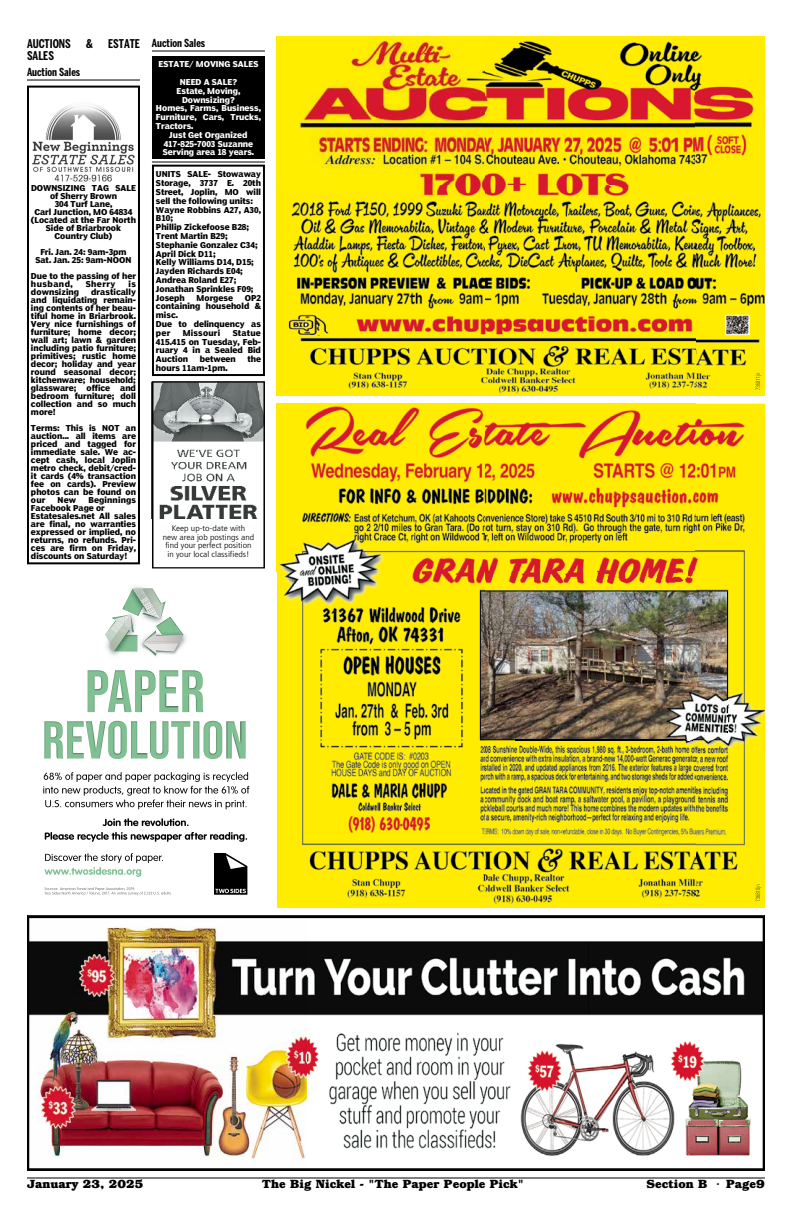
<style>
.page{position:relative;width:792px;height:1224px;background:#fff}
.page>*{position:absolute;margin:0;border:0;box-sizing:border-box;transform-origin:0 0}
.t1{font:700 12px "Bookman Std";color:#000}
.t2{font:700 12px "Benton Sans Compressed";color:#000}
.t3{font:700 11px "Benton Sans Compressed";color:#000}
.t4{font:300 condensed 8.1px/8.9px "Frutiger";color:#000;text-align:center;scale:1.17 1}
.t5{font:700 8px/8px "Poynter Agate One";color:#000}
.t6{font:700 8px/17.6px "Poynter Agate One";color:#fff;text-align:center}
.t7{font:700 8px "Poynter Agate One";letter-spacing:.025em;color:#000}
.s1{font-family:"Courier"}
</style>
<div class="page">
<hr style="left:27px;top:1178px;width:738px;height:1px;background:#000">
<img style="left:27px;top:915px;width:738px;height:256px">
<svg style="left:43px;top:772px;width:207px;height:37px"></svg>
<img style="left:182px;top:670px;width:22px;height:42px">
<img style="left:159px;top:670px;width:19px;height:42px">
<img style="left:135px;top:670px;width:21px;height:42px">
<img style="left:88px;top:670px;width:44px;height:42px">
<img style="left:193px;top:721px;width:53px;height:37px">
<img style="left:171px;top:721px;width:19px;height:37px">
<img style="left:86px;top:721px;width:82px;height:38px">
<img style="left:67px;top:721px;width:17px;height:37px">
<img style="left:44px;top:721px;width:19px;height:37px">
<svg style="left:103px;top:818px;width:86px;height:8px"></svg>
<svg style="left:45px;top:832px;width:202px;height:10px"></svg>
<img style="left:184px;top:634px;width:3px;height:10px">
<img style="left:131px;top:586px;width:22px;height:3px">
<svg style="left:105px;top:589px;width:79px;height:68px"></svg>
<svg style="left:45px;top:853px;width:118px;height:24px"></svg>
<svg style="left:44px;top:887px;width:128px;height:8px"></svg>
<svg style="left:214px;top:853px;width:33px;height:42px"></svg>
<img style="left:277px;top:404px;width:418px;height:168px">
<img style="left:695px;top:404px;width:70px;height:504px">
<img style="left:277px;top:572px;width:209px;height:336px">
<img style="left:486px;top:572px;width:210px;height:18px">
<img style="left:486px;top:740px;width:210px;height:168px">
<img style="left:756px;top:885px;width:5px;height:16px">
<img style="left:516px;top:621px;width:176px;height:118px">
<img style="left:480px;top:590px;width:248px;height:31px">
<img style="left:480px;top:620px;width:36px;height:120px">
<img style="left:692px;top:620px;width:36px;height:120px">
<img style="left:515px;top:739px;width:178px;height:1px">
<svg style="left:152px;top:381px;width:113px;height:187px"></svg>
<div style="left:152px;top:165px;width:113px;height:211px;border:2px solid #000"></div>
<div style="left:27px;top:86px;width:113px;height:478px;border:2px solid #000"></div>
<img style="left:32px;top:105px;width:103px;height:77px">
<hr style="left:27px;top:80px;width:113px;height:1px;background:#000">
<div style="left:152px;top:57px;width:113px;height:102px;background:#000"></div>
<hr style="left:152px;top:51px;width:113px;height:1px;background:#000">
<img style="left:277px;top:36px;width:488px;height:360px">
<img style="left:756px;top:373px;width:5px;height:17px">
<hr style="left:152px;top:162px;width:113px;height:1px;background:#000">
<h2 class="t3" style="left:152px;top:36px;width:55px">Auction Sales</h2>
<h1 class="t2" style="left:27px;top:36px;width:45px">AUCTIONS</h1>
<h1 class="t2" style="left:86px;top:36px;width:8px">&amp;</h1>
<h1 class="t2" style="left:108px;top:36px;width:33px">ESTATE</h1>
<h1 class="t2" style="left:27px;top:48px;width:28px">SALES</h1>
<h2 class="t3" style="left:27px;top:65px;width:55px">Auction Sales</h2>
<p class="t6" style="left:159px;top:56px;width:101px">ESTATE/ MOVING SALES<br>NEED A SALE?</p>
<p class="t6" style="left:177px;top:82px;width:65px">Estate, Moving,</p>
<p class="t6" style="left:182px;top:91px;width:54px">Downsizing?</p>
<p class="t6" style="left:156px;top:100px;width:106px">Homes, Farms, Business,</p>
<p class="t6" style="left:156px;top:109px;width:106px">Furniture, Cars, Trucks,</p>
<p class="t6" style="left:156px;top:117px;width:39px">Tractors.</p>
<p class="t6" style="left:169px;top:126px;width:80px">Just Get Organized</p>
<p class="t6" style="left:164px;top:135px;width:91px">417-825-7003 Suzanne</p>
<p class="t6" style="left:163px;top:144px;width:93px">Serving area 18 years.</p>
<p class="t5" style="left:31px;top:184px;width:106px;text-align:center">DOWNSIZING TAG SALE of Sherry Brown<br>304 Turf Lane,<br>Carl Junction, MO 64834 (Located at the Far North<br>Side of Briarbrook<br>Country Club)</p>
<p class="t5" style="left:35px;top:248px;width:98px;text-align:center">Fri. Jan. 24: 9am-3pm<br>Sat. Jan. 25: 9am-NOON</p>
<p class="t5" style="left:31px;top:272px;width:106px">Due to the passing of her husband,</p>
<p class="t5" style="left:86px;top:280px;width:31px">Sherry</p>
<p class="t5" style="left:128px;top:280px;width:9px">is</p>
<p class="t5" style="left:31px;top:288px;width:106px;text-align:justify;text-indent:60px">drastically and liquidating remain&shy;ing contents of her beau&shy;tiful home in Briarbrook.<br>Very nice furnishings of furniture; home decor; wall art; lawn &amp; garden including patio furniture; primitives; rustic home decor; holiday and year round seasonal decor; kitchenware; household; glassware;</p>
<p class="t5" style="left:31px;top:288px;width:50px">downsizing</p>
<p class="t5" style="left:31px;top:384px;width:106px;text-align:justify;text-indent:89px">and bedroom furniture; doll collection and so much more!</p>
<p class="t5" style="left:31px;top:424px;width:106px;text-align:justify">Terms: This is NOT an auction... all items are priced and tagged for immediate sale. We ac&shy;cept cash, local Joplin metro check, debit/cred&shy;it cards (4% transaction fee on cards). Preview photos can be found on our</p>
<p class="t5" style="left:87px;top:384px;width:25px">office</p>
<p class="t5" style="left:31px;top:496px;width:107px;text-indent:58px">Beginnings<br>Facebook Page or<br>Estatesales.net All sales are final, no warranties expressed or implied, no returns, no refunds. Pri&shy;ces are firm on Friday, discounts on Saturday!</p>
<p class="t5" style="left:58px;top:496px;width:20px">New</p>
<p class="t5" style="left:156px;top:170px;width:106px;line-height:8.8px">UNITS SALE- Stowaway<br>Storage, 3737 E. 20th<br>Street, Joplin, MO will sell the following units:<br>Wayne Robbins A27, A30,<br>B10;<br>Phillip Zickefoose B28;<br>Trent Martin B29;<br>Stephanie Gonzalez C34;<br>April Dick D11;<br>Kelly Williams D14, D15;<br>Jayden Richards E04;<br>Andrea Roland E27;<br>Jonathan Sprinkles F09;<br>Joseph</p>
<p class="t5" style="left:156px;top:293px;width:106px;line-height:8.8px;text-indent:89px">OP2 containing household &amp; misc.<br>Due to delinquency as per</p>
<p class="t5" style="left:197px;top:294px;width:38px">Morgese</p>
<p class="t7" style="left:183px;top:328px;width:39px">Missouri</p>
<p class="t5" style="left:156px;top:329px;width:106px;line-height:8.8px;text-align:justify;text-indent:77px">Statue 415.415 on Tuesday, Feb&shy;ruary 4 in a Sealed Bid Auction</p>
<p class="t5" style="left:200px;top:355px;width:38px">between</p>
<p class="t5" style="left:247px;top:355px;width:15px">the</p>
<p class="t5" style="left:156px;top:364px;width:73px">hours 11am-1pm.</p>
<p class="t4" style="left:163px;top:523px;width:80px">Keep up-to-date with<br>new area job postings and find your perfect position in your local classifieds!</p>
<h1 class="t1" style="left:27px;top:1176px;width:118px">January 23, 2025</h1>
<h1 class="t1" style="left:262px;top:1176px;width:263px">The Big Nickel - "The Paper People Pick"</h1>
<h1 class="t1" style="left:646px;top:1176px;width:120px">Section B <span class="s1">•</span> Page9</h1>
</div>
